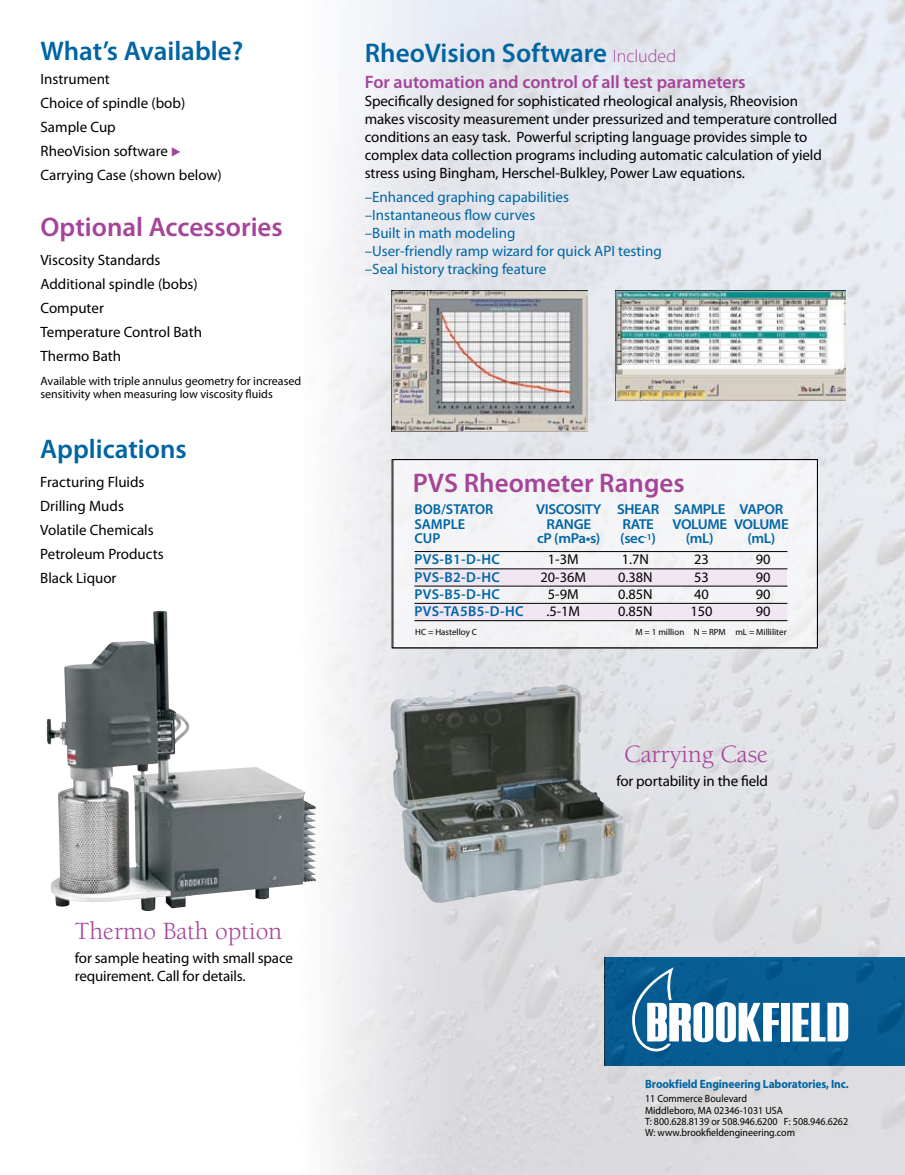
<style>
.page{position:relative;width:905px;height:1175px;background:#fff}
.page>*{position:absolute;margin:0;border:0;box-sizing:border-box;transform-origin:0 0}
.t1{font:600 27px "Myriad Pro";color:#0065a4}
.t2{font:600 27px "Myriad Pro";color:#a54499}
.t3{font:25.5px "Berkeley";color:#a54499}
.t4{font:600 18px "Myriad Pro";color:#a54499}
.t5{font:15px/24px "Myriad Pro";letter-spacing:-.005em;color:#000}
.t6{font:15px/18px "Myriad Pro";color:#0065a4}
.t7{font:600 14.4px/14.4px "Myriad Pro";letter-spacing:-.025em;color:#0065a4;text-align:center;scale:1.04 1}
.t8{font:14.4px/17.2px "Myriad Pro";color:#000}
.t9{font:600 14.4px/17.2px "Myriad Pro";letter-spacing:.025em;color:#0065a4}
.t10{font:600 14.4px/14.4px "Myriad Pro";color:#0065a4}
.t11{font:12px/13.5px "Myriad Pro";color:#000}
.t12{font:700 12px "Myriad Pro";letter-spacing:-.01em;color:#0065a4;scale:.95 1}
.t13{font:10.5px/11.2px "Myriad Pro";color:#000;scale:.95 1}
.t14{font:9px "Myriad Pro";color:#000}
.s1{font-family:"European Pi Three";font-size:12px;color:#a54499}
.s2{font-weight:300;font-size:18px;color:#a54499}
</style>
<div class="page">
<img style="left:326px;top:0;width:578px;height:1174px">
<div style="left:393px;top:459px;width:424px;height:189px;background:#f4f4f6"></div>
<div style="left:392px;top:459px;width:425px;height:189px;border:1px solid #000"></div>
<div style="left:604px;top:957px;width:300px;height:108px;background:#085e93"></div>
<svg style="left:792px;top:1002px;width:56px;height:39px"></svg>
<div style="left:780px;top:1002px;width:9px;height:39px;background:#fff"></div>
<svg style="left:632px;top:967px;width:147px;height:84px"></svg>
<img style="left:51px;top:611px;width:265px;height:300px">
<img style="left:390px;top:684px;width:235px;height:219px">
<img style="left:392px;top:290px;width:195px;height:141px">
<img style="left:615px;top:290px;width:230px;height:110px">
<div style="left:414px;top:569px;width:373px;height:17px;background:#f0e7f2"></div>
<div style="left:414px;top:604px;width:373px;height:17px;background:#f0e7f2"></div>
<hr style="left:414px;top:603px;width:373px;height:1px;background:#000">
<hr style="left:414px;top:620px;width:373px;height:1px;background:#000">
<hr style="left:414px;top:568px;width:373px;height:1px;background:#000">
<hr style="left:414px;top:551px;width:373px;height:1px;background:#000">
<hr style="left:414px;top:585px;width:373px;height:1px;background:#000">
<h1 class="t1" style="left:40px;top:33px;width:204px">What’s Available?</h1>
<p class="t5" style="left:40px;top:66px;width:183px">Instrument<br>Choice of spindle (bob)<br>Sample Cup<br>RheoVision software <span class="s1">E<br></span>Carrying Case (shown below)</p>
<h1 class="t2" style="left:40px;top:210px;width:244px">Optional Accessories</h1>
<p class="t5" style="left:40px;top:248px;width:163px">Viscosity Standards<br>Additional spindle (bobs)<br>Computer<br>Temperature Control Bath<br>Thermo Bath</p>
<p class="t11" style="left:40px;top:374px;width:262px">Available with triple annulus geometry for increased sensitivity when measuring low viscosity fluids</p>
<h1 class="t1" style="left:40px;top:432px;width:148px">Applications</h1>
<p class="t5" style="left:40px;top:469px;width:125px">Fracturing Fluids<br>Drilling Muds<br>Volatile Chemicals<br>Petroleum Products<br>Black Liquor</p>
<h2 class="t3" style="left:75px;top:917px;width:209px">Thermo Bath option</h2>
<p class="t5" style="left:75px;top:948px;width:220px;line-height:18px">for sample heating with small space requirement. Call for details.</p>
<h1 class="t1" style="left:364px;top:36px;width:313px">RheoVision Software <span class="s2">Included</span></h1>
<p class="t4" style="left:364px;top:70px;width:382px">For automation and control of all test parameters</p>
<p class="t5" style="left:364px;top:91px;width:474px;line-height:18px">Specifically designed for sophisticated rheological analysis, Rheovision makes viscosity measurement under pressurized and temperature controlled conditions an easy task. Powerful scripting language provides simple to complex data collection programs including automatic calculation of yield stress using Bingham, Herschel-Bulkley, Power Law equations.</p>
<p class="t6" style="left:364px;top:187px;width:298px">–Enhanced graphing capabilities –Instantaneous flow curves<br>–Built in math modeling<br>–User-friendly ramp wizard for quick API testing –Seal history tracking feature</p>
<h1 class="t2" style="left:413px;top:466px;width:273px">PVS Rheometer Ranges</h1>
<p class="t10" style="left:414px;top:502px;width:80px">BOB/STATOR<br>SAMPLE<br>CUP</p>
<p class="t7" style="left:536px;top:502px;width:64px">VISCOSITY<br>RANGE<br>cP (mPa•s)</p>
<p class="t7" style="left:617px;top:502px;width:42px;text-align:left">SHEAR<br>RATE (sec<sup>-1</sup>)</p>
<p class="t7" style="left:672px;top:502px;width:54px">SAMPLE<br>VOLUME (mL)</p>
<p class="t7" style="left:734px;top:502px;width:54px">VAPOR<br>VOLUME (mL)</p>
<p class="t8" style="left:540px;top:550px;width:47px;text-align:center">1-3M<br>20-36M<br>5-9M .5-1M</p>
<p class="t8" style="left:618px;top:550px;width:36px">1.7N<br>0.38N<br>0.85N<br>0.85N</p>
<p class="t8" style="left:690px;top:550px;width:24px">23<br>53<br>40<br>150</p>
<p class="t8" style="left:755px;top:550px;width:16px;text-align:justify">90<br>90<br>90<br>90</p>
<p class="t14" style="left:415px;top:626px;width:63px">HC = Hastelloy C</p>
<p class="t14" style="left:635px;top:626px;width:153px">M = 1 million N = RPM mL = Milliliter</p>
<p class="t9" style="left:414px;top:550px;width:111px">PVS-B1-D-HC<br>PVS-B2-D-HC<br>PVS-B5-D-HC<br>PVS-TA5B5-D-HC</p>
<h2 class="t3" style="left:624px;top:740px;width:145px">Carrying Case</h2>
<p class="t5" style="left:616px;top:768px;width:153px">for portability in the field</p>
<p class="t12" style="left:645px;top:1076px;width:216px">Brookfield Engineering Laboratories, Inc.</p>
<p class="t13" style="left:645px;top:1093px;width:215px">11 Commerce Boulevard<br>Middleboro, MA 02346-1031 USA<br>T: 800.628.8139 or 508.946.6200 F: 508.946.6262<br>W: www.brookfieldengineering.com</p>
</div>
